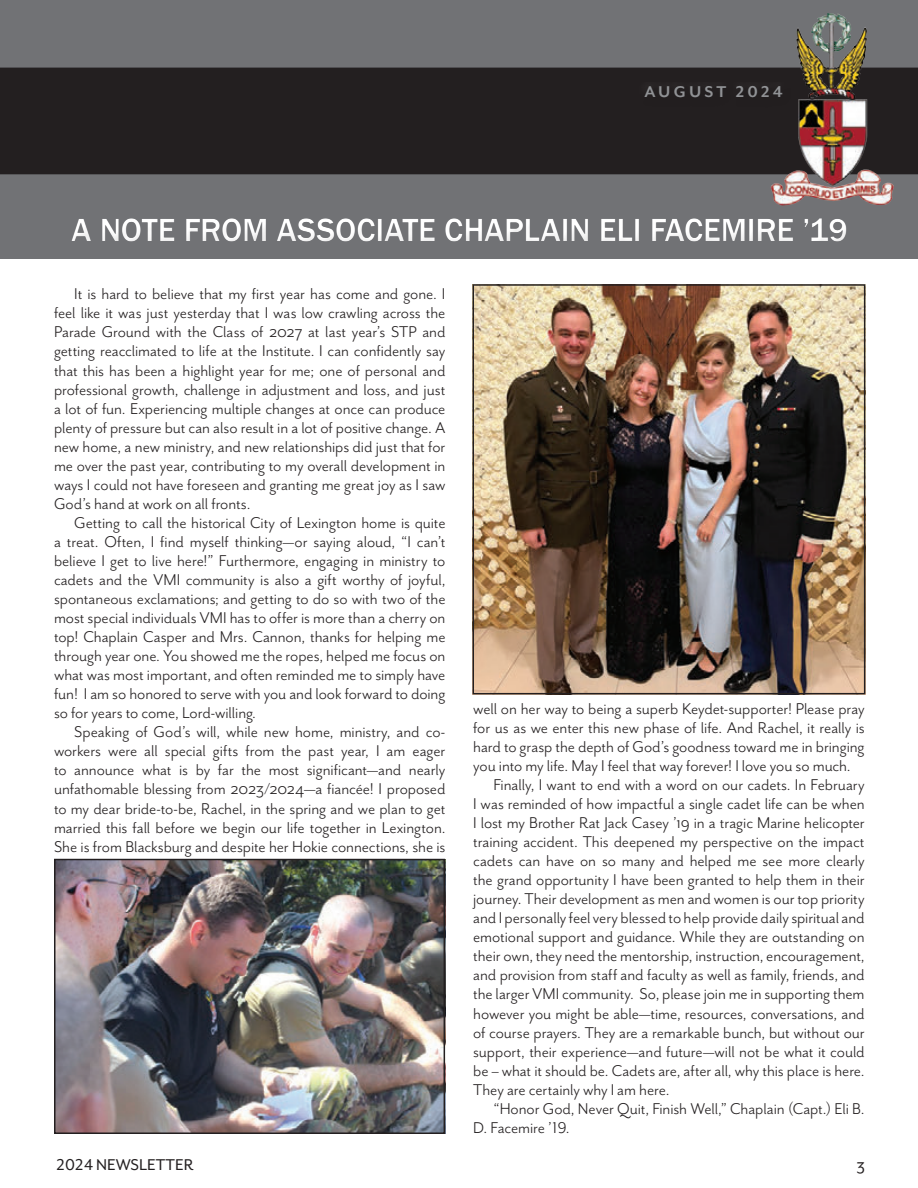
<style>
.page{position:relative;width:918px;height:1188px;background:#fff}
.page>*{position:absolute;margin:0;border:0;box-sizing:border-box;transform-origin:0 0}
.t1{font:500 33px "Franklin Gothic";letter-spacing:-.005em;color:#fff}
.Main_text{font:18px/19px "Mr Eaves San OT";letter-spacing:-.005em;color:#231f20;text-align:justify}
.t2{font:18px "Mr Eaves San OT";color:#231f20}
.t3{font:700 18px "Mr Eaves Mod OT";letter-spacing:.18em;color:#919396}
</style>
<div class="page">
<div style="left:0;top:0;width:918px;height:259px;background:#717275"></div>
<div style="left:0;top:68px;width:918px;height:106px;background:#231f20"></div>
<img style="left:765px;top:14px;width:134px;height:191px">
<div style="left:635px;top:82px;width:152px;height:18px;background:#272324"></div>
<div style="left:639px;top:85px;width:152px;height:23px;background:#231f20"></div>
<img style="left:475px;top:287px;width:387px;height:404px">
<div style="left:472px;top:284px;width:393px;height:410px;border:2px solid #231f20"></div>
<img style="left:57px;top:862px;width:385px;height:269px">
<div style="left:54px;top:859px;width:391px;height:275px;border:2px solid #231f20"></div>
<p class="t3" style="left:644px;top:82px;width:140px">AUGUST 2024</p>
<h1 class="t1" style="left:72px;top:210px;width:778px">A NOTE FROM ASSOCIATE CHAPLAIN ELI FACEMIRE ’19</h1>
<p class="Main_text" style="left:54px;top:285px;width:393px;text-indent:20px">It is hard to believe that my first year has come and gone. I feel like it was just yesterday that I was low crawling across the Parade Ground with the Class of 2027 at last year’s STP and getting reacclimated to life at the Institute. I can confidently say that this has been a highlight year for me; one of personal and professional growth, challenge in adjustment and loss, and just a lot of fun. Experiencing multiple changes at once can produce plenty of pressure but can also result in a lot of positive change. A new home, a new ministry, and new relationships did just that for me over the past year, contributing to my overall development in ways I could not have foreseen and granting me great joy as I saw God’s hand at work on all fronts.</p>
<p class="Main_text" style="left:54px;top:513px;width:393px;text-indent:20px">Getting to call the historical City of Lexington home is quite a treat. Often, I find myself thinking—or saying aloud, “I can’t believe I get to live here!” Furthermore, engaging in ministry to cadets and the VMI community is also a gift worthy of joyful, spontaneous exclamations; and getting to do so with two of the most special individuals VMI has to offer is more than a cherry on top! Chaplain Casper and Mrs. Cannon, thanks for helping me through year one. You showed me the ropes, helped me focus on what was most important, and often reminded me to simply have fun! I am so honored to serve with you and look forward to doing so for years to come, Lord-willing.</p>
<p class="Main_text" style="left:54px;top:723px;width:393px;text-indent:20px">Speaking of God’s will, while new home, ministry, and co&shy;workers were all special gifts from the past year, I am eager to announce what is by far the most significant—and nearly unfathomable blessing from 2023/2024—a fiancée! I proposed to my dear bride-to-be, Rachel, in the spring and we plan to get married this fall before we begin our life together in Lexington.<br>She is from Blacksburg and despite her Hokie connections, she is</p>
<p class="Main_text" style="left:473px;top:699px;width:393px">well on her way to being a superb Keydet-supporter! Please pray for us as we enter this new phase of life. And Rachel, it really is hard to grasp the depth of God’s goodness toward me in bringing you into my life. May I feel that way forever! I love you so much.</p>
<p class="Main_text" style="left:473px;top:775px;width:393px;text-indent:20px">Finally, I want to end with a word on our cadets. In February I was reminded of how impactful a single cadet life can be when I lost my Brother Rat Jack Casey ’19 in a tragic Marine helicopter training accident. This deepened my perspective on the impact cadets can have on so many and helped me see more clearly the grand opportunity I have been granted to help them in their journey. Their development as men and women is our top priority and I personally feel very blessed to help provide daily spiritual and emotional support and guidance. While they are outstanding on their own, they need the mentorship, instruction, encouragement, and provision from staff and faculty as well as family, friends, and the larger VMI community. So, please join me in supporting them however you might be able—time, resources, conversations, and of course prayers. They are a remarkable bunch, but without our support, their experience—and future—will not be what it could be – what it should be. Cadets are, after all, why this place is here.<br>They are certainly why I am here.</p>
<p class="Main_text" style="left:473px;top:1099px;width:393px;text-indent:20px">“Honor God, Never Quit, Finish Well,” Chaplain (Capt.) Eli B.<br>D. Facemire ’19.</p>
<p class="t2" style="left:56px;top:1154px;width:139px">2024 NEWSLETTER</p>
<p class="t2" style="left:857px;top:1154px;width:10px">3</p>
</div>
